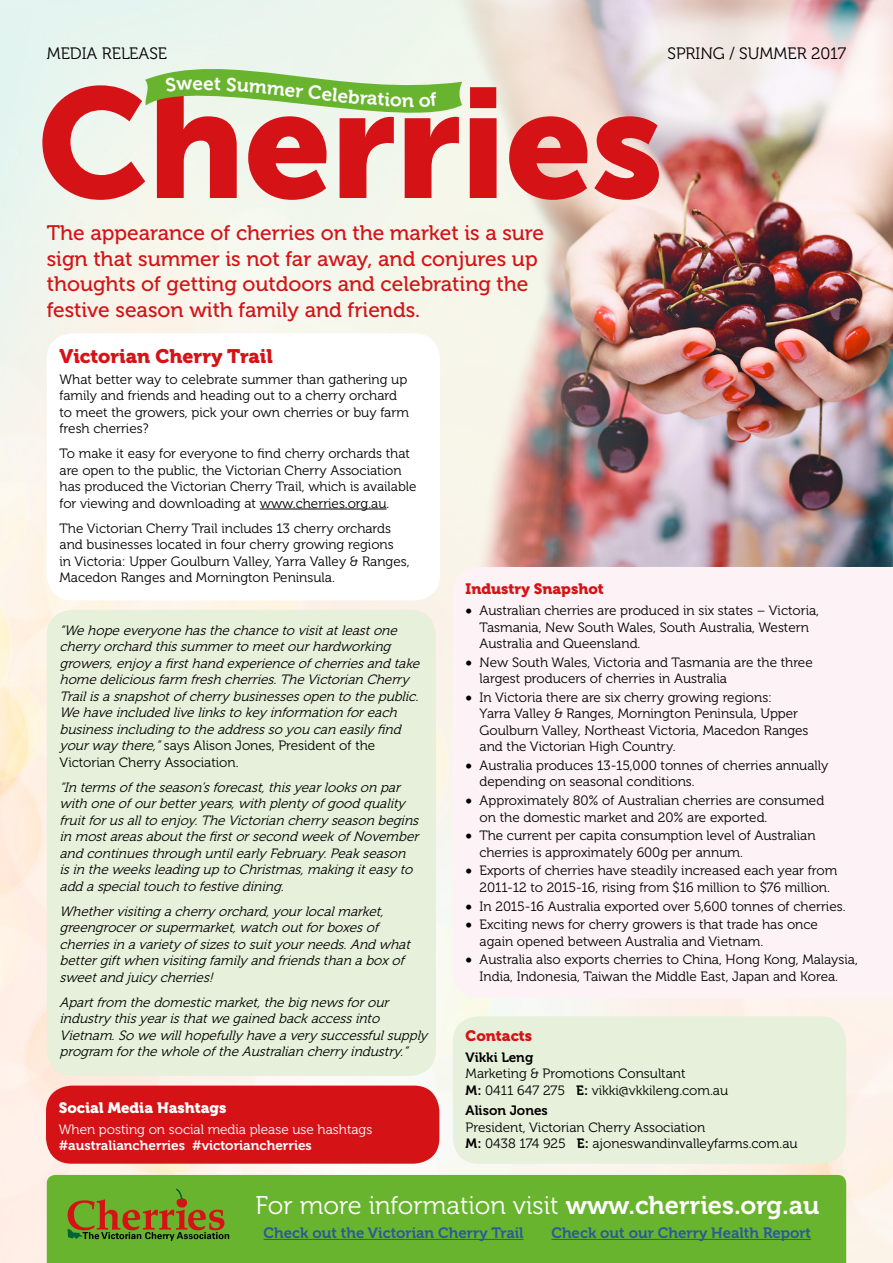
<style>
.page{position:relative;width:893px;height:1263px;background:#fff}
.page>*{position:absolute;margin:0;border:0;box-sizing:border-box;transform-origin:0 0}
.t1{font:154.95px "Museo Sans 900";letter-spacing:-.01em;color:#d51317}
.t2{font:25.5px "Museo 300";color:#fff}
.t3{font:21px/25.5px "Museo 500";color:#d51317}
.t4{font:19.5px "Museo 900";color:#d51317}
.t5{font:19.05px "Museo 700";color:#fff}
.t6{font:16.5px "Museo 300";color:#000}
.t7{font:15px "Museo 700";color:#275b9b}
.t8{font:15px "Museo 900";color:#d51317}
.t9{font:15px "Museo 900";color:#fff}
.t10{font:13.5px/16.5px "Museo 300";color:#000}
.t11{font:italic 13.5px/16.5px "Museo 300";color:#000}
.t12{font:13.5px "Museo 300";color:#fff}
.t13{font:13.5px "Museo 700";color:#fff}
.t14{font:13.5px "Museo 700";color:#000}
.s1{font-style:normal}
.s2{font-family:"Museo 900"}
.s3{font-family:"Museo 700"}
</style>
<div class="page">
<img style="left:0;top:0;width:893px;height:1263px">
<div style="left:47px;top:333px;width:393px;height:267px;background:#fff;border-radius:26px"></div>
<img style="left:350px;top:0;width:543px;height:608px">
<div style="left:47px;top:610px;width:389px;height:466px;background:#e7f0da;border-radius:26px"></div>
<div style="left:453px;top:1016px;width:393px;height:148px;background:#e7f0da;border-radius:26px"></div>
<hr style="left:260px;top:509px;width:127px;height:1px;background:#000">
<div style="left:453px;top:567px;width:440px;height:431px;background:#fdf2f5"></div>
<div style="left:46px;top:1085px;width:393px;height:79px;background:#d51317;border-radius:26px"></div>
<div style="left:47px;top:1175px;width:799px;height:88px;background:#69b42e"></div>
<hr style="left:264px;top:1239px;width:260px;height:1px;background:#275b9b">
<hr style="left:551px;top:1239px;width:260px;height:1px;background:#275b9b">
<svg style="left:68px;top:1189px;width:161px;height:52px;background:#778b27"></svg>
<svg style="left:144px;top:48px;width:318px;height:85px;background:#c4e1b1"></svg>
<p class="t6" style="left:47px;top:45px;width:122px">MEDIA RELEASE</p>
<p class="t6" style="left:667px;top:45px;width:180px">SPRING / SUMMER 2017</p>
<h3 class="t5" style="left:268px;top:77px;width:83px;rotate:6deg">mer Cele</h3>
<h1 class="t1" style="left:37px;top:56px;width:628px">Cherries</h1>
<h3 class="t3" style="left:47px;top:220px;width:499px">The appearance of cherries on the market is a sure sign that summer is not far away, and conjures up thoughts of getting outdoors and celebrating the festive season with family and friends.</h3>
<h3 class="t4" style="left:60px;top:345px;width:215px">Victorian Cherry Trail</h3>
<p class="t10" style="left:60px;top:371px;width:351px">What better way to celebrate summer than gathering up family and friends and heading out to a cherry orchard to meet the growers, pick your own cherries or buy farm fresh cherries?</p>
<p class="t10" style="left:60px;top:445px;width:358px">To make it easy for everyone to find cherry orchards that are open to the public, the Victorian Cherry Association has produced the Victorian Cherry Trail, which is available for viewing and downloading at www.cherries.org.au.</p>
<p class="t10" style="left:60px;top:520px;width:352px">The Victorian Cherry Trail includes 13 cherry orchards and businesses located in four cherry growing regions<br>in Victoria: Upper Goulburn Valley, Yarra Valley &amp; Ranges, Macedon Ranges and Mornington Peninsula.</p>
<p class="t11" style="left:60px;top:622px;width:365px">“Wehopeeveryonehasthechanceto visitatleastone cherryorchard thissummerto meetourhardworking growers,enjoyafirsthand experienceofcherriesand take homedeliciousfarm fresh cherries.TheVictorian Cherry Trailisasnapshotofcherrybusinessesopen to thepublic.<br>Wehaveincluded livelinksto keyinformation foreach businessincluding to theaddressso you can easilyfind yourwaythere,”<span class="s1">says Alison Jones, President of the Victorian Cherry Association.</span></p>
<p class="t11" style="left:60px;top:779px;width:364px">“In termsoftheseason’sforecast,thisyearlookson par with oneofourbetteryears,with plentyofgood quality fruitforusallto enjoy.TheVictorian cherryseason begins in mostareasaboutthefirstorsecond weekofNovember and continuesthrough untilearlyFebruary.Peakseason isin theweeksleading up to Christmas,making iteasyto add aspecialtouch to festivedining.</p>
<p class="t11" style="left:60px;top:903px;width:356px">Whethervisiting acherryorchard,yourlocalmarket, greengrocerorsupermarket,watch outforboxesof cherriesin avarietyofsizesto suityourneeds.And what bettergiftwhen visiting familyand friendsthan aboxof sweetand juicycherries!</p>
<p class="t11" style="left:60px;top:994px;width:373px">Apartfrom thedomesticmarket,thebig newsforour industrythisyearisthatwegained backaccessinto Vietnam.So wewillhopefullyhaveaverysuccessfulsupply program forthewholeoftheAustralian cherryindustry.”</p>
<p class="t9" style="left:59px;top:1099px;width:169px">Social Media Hashtags</p>
<p class="t12" style="left:59px;top:1122px;width:315px">When posting on social media please use hashtags</p>
<p class="t13" style="left:59px;top:1138px;width:255px">#australiancherries #victoriancherries</p>
<p class="t8" style="left:466px;top:580px;width:140px">Industry Snapshot</p>
<p class="t10" style="left:480px;top:602px;width:341px;text-indent:-14px"><span class="s2">•</span> Australian cherries are produced in six states – Victoria,<br>Tasmania, New South Wales, South Australia, Western<br>Australia and Queensland.</p>
<p class="t10" style="left:480px;top:654px;width:335px;text-indent:-14px"><span class="s2">•</span> New South Wales, Victoria and Tasmania are the three largest producers of cherries in Australia</p>
<p class="t10" style="left:480px;top:689px;width:330px;text-indent:-14px"><span class="s2">•</span> In Victoria there are six cherry growing regions:<br>Yarra Valley &amp; Ranges, Mornington Peninsula, Upper Goulburn Valley, Northeast Victoria, Macedon Ranges and the Victorian High Country.</p>
<p class="t10" style="left:480px;top:757px;width:350px;text-indent:-14px"><span class="s2">•</span> Australia produces 13-15,000 tonnes of cherries annually depending on seasonal conditions.</p>
<p class="t10" style="left:480px;top:792px;width:346px;text-indent:-14px"><span class="s2">•</span> Approximately 80% of Australian cherries are consumed on the domestic market and 20% are exported.</p>
<p class="t10" style="left:479px;top:828px;width:338px;text-indent:-14px"><span class="s2">•</span> The current per capita consumption level of Australian cherries is approximately 600g per annum.</p>
<p class="t10" style="left:466px;top:863px;width:373px;text-align:center"><span class="s2">•</span> Exports of cherries have steadily increased each year from<br>2011-12 to 2015-16, rising from $16 million to $76 million.</p>
<p class="t10" style="left:466px;top:898px;width:381px"><span class="s2">•</span> In 2015-16 Australia exported over 5,600 tonnes of cherries.</p>
<p class="t10" style="left:480px;top:916px;width:340px;text-indent:-14px"><span class="s2">•</span> Exciting news for cherry growers is that trade has once again opened between Australia and Vietnam.</p>
<p class="t10" style="left:466px;top:952px;width:394px;text-align:center"><span class="s2">•</span> Australia also exports cherries to China, Hong Kong, Malaysia,<br>India, Indonesia, Taiwan the Middle East, Japan and Korea.</p>
<p class="t8" style="left:466px;top:1027px;width:68px">Contacts</p>
<p class="t14" style="left:466px;top:1049px;width:69px">Vikki Leng</p>
<p class="t10" style="left:466px;top:1065px;width:264px">Marketing &amp; Promotions Consultant<br><span class="s3">M:</span> 0411 647 275 <span class="s3">E:</span> vikki@vkkileng.com.au</p>
<p class="t14" style="left:466px;top:1103px;width:84px">Alison Jones</p>
<p class="t10" style="left:466px;top:1119px;width:334px">President, Victorian Cherry Association<br><span class="s3">M:</span> 0438 174 925 <span class="s3">E:</span> ajoneswandinvalleyfarms.com.au</p>
<h2 class="t2" style="left:255px;top:1191px;width:565px">For more information visit <span class="s3">www.cherries.org.au</span></h2>
<p class="t7" style="left:264px;top:1224px;width:261px">Check out the Victorian Cherry Trail</p>
<p class="t7" style="left:551px;top:1224px;width:261px">Check out our Cherry Health Report</p>
</div>
